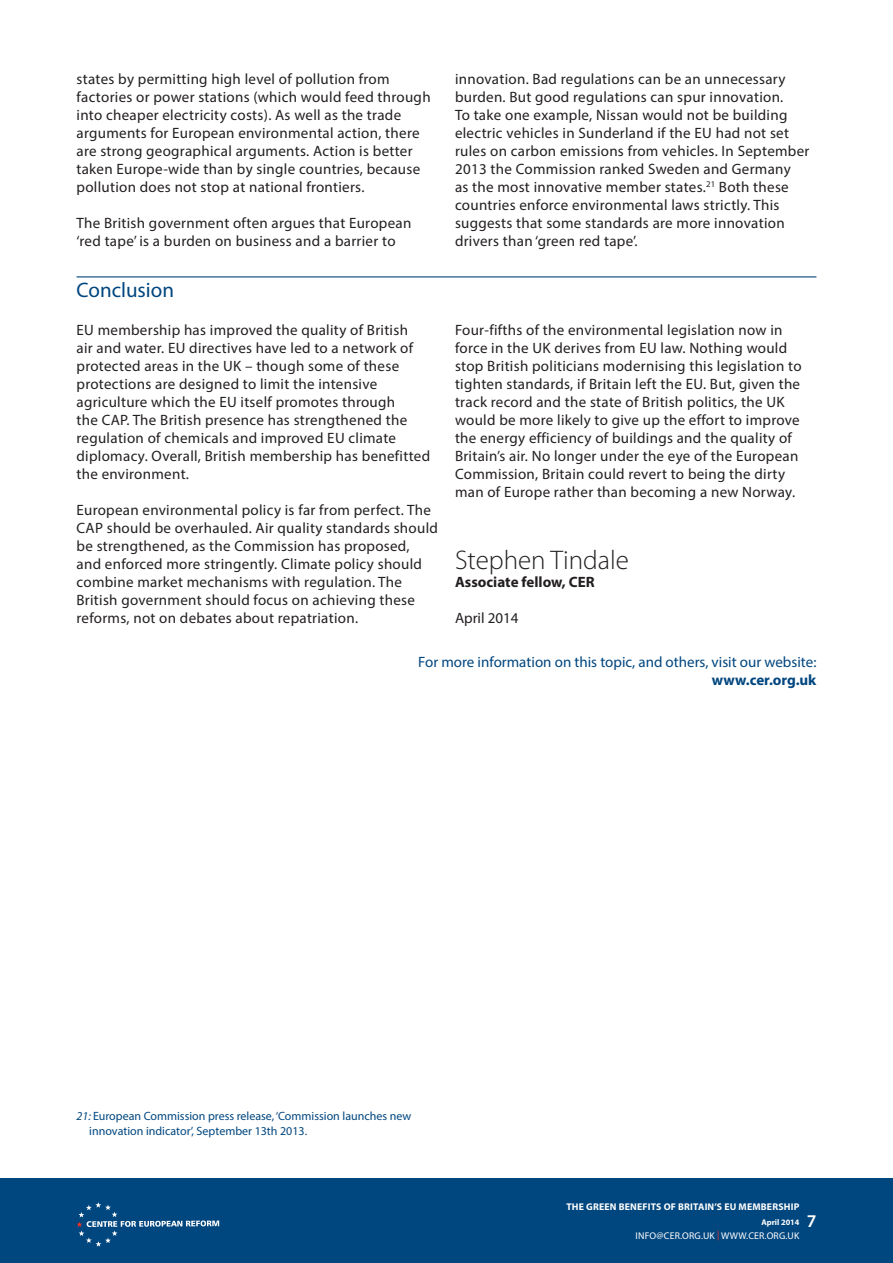
<style>
.page{position:relative;width:893px;height:1263px;background:#fff}
.page>*{position:absolute;margin:0;border:0;box-sizing:border-box;transform-origin:0 0}
.t1{font:300 27px "Myriad Pro";color:#231f20}
.t2{font:21px "Myriad Pro";color:#00467f}
.t3{font:600 18px "Myriad Pro";color:#fff}
.t4{font:15px/18px "Myriad Pro";letter-spacing:.02em;color:#231f20}
.t5{font:15px "Myriad Pro";color:#00467f}
.t6{font:700 15px "Myriad Pro";color:#231f20}
.t7{font:700 15px "Myriad Pro";color:#00467f}
.t8{font:15px "Myriad Pro";color:#231f20}
.t9{font:12px/15px "Myriad Pro";color:#00467f}
.t10{font:700 9.75px "Myriad Pro";letter-spacing:.02em;color:#fff}
.t11{font:9.75px "Myriad Pro";letter-spacing:.02em;color:#fff}
.t12{font:700 8.25px "Myriad Pro";color:#fff}
.s1{font-style:italic}
.s2{color:#ee3224}
</style>
<div class="page">
<div style="left:0;top:1178px;width:893px;height:85px;background:#00467f"></div>
<svg style="left:77px;top:1202px;width:142px;height:45px"></svg>
<hr style="left:77px;top:276px;width:739px;height:1px;background:#00467f">
<p class="t4" style="left:77px;top:71px;width:356px">states by permitting high level of pollution from factories or power stations (which would feed through into cheaper electricity costs). As well as the trade arguments for European environmental action, there are strong geographical arguments. Action is better taken Europe-wide than by single countries, because pollution does not stop at national frontiers.</p>
<p class="t4" style="left:77px;top:215px;width:336px">The British government often argues that European ‘red tape’ is a burden on business and a barrier to</p>
<p class="t4" style="left:455px;top:71px;width:356px">innovation. Bad regulations can be an unnecessary burden. But good regulations can spur innovation.<br>To take one example, Nissan would not be building electric vehicles in Sunderland if the EU had not set rules on carbon emissions from vehicles. In September 2013 the Commission ranked Sweden and Germany<br>as the most innovative member states.<sup>21</sup> Both these countries enforce environmental laws strictly. This suggests that some standards are more innovation drivers than ‘green red tape’.</p>
<h2 class="t2" style="left:77px;top:282px;width:99px">Conclusion</h2>
<p class="t4" style="left:77px;top:322px;width:355px">EU membership has improved the quality of British<br>air and water. EU directives have led to a network of protected areas in the UK – though some of these protections are designed to limit the intensive agriculture which the EU itself promotes through<br>the CAP. The British presence has strengthened the regulation of chemicals and improved EU climate diplomacy. Overall, British membership has benefitted the environment.</p>
<p class="t4" style="left:77px;top:502px;width:363px">European environmental policy is far from perfect. The CAP should be overhauled. Air quality standards should be strengthened, as the Commission has proposed, and enforced more stringently. Climate policy should combine market mechanisms with regulation. The British government should focus on achieving these reforms, not on debates about repatriation.</p>
<p class="t4" style="left:455px;top:322px;width:348px">Four-fifths of the environmental legislation now in force in the UK derives from EU law. Nothing would stop British politicians modernising this legislation to tighten standards, if Britain left the EU. But, given the track record and the state of British politics, the UK would be more likely to give up the effort to improve the energy efficiency of buildings and the quality of Britain’s air. No longer under the eye of the European Commission, Britain could revert to being the dirty man of Europe rather than becoming a new Norway.</p>
<h1 class="t1" style="left:455px;top:550px;width:175px">Stephen Tindale</h1>
<p class="t6" style="left:455px;top:576px;width:141px">Associate fellow, CER</p>
<p class="t8" style="left:455px;top:612px;width:65px">April 2014</p>
<p class="t5" style="left:418px;top:656px;width:400px">For more information on this topic, and others, visit our website:</p>
<p class="t7" style="left:712px;top:674px;width:106px">www.cer.org.uk</p>
<p class="t9" style="left:89px;top:1109px;width:323px;text-indent:-13px"><span class="s1">21:</span> European Commission press release, ‘Commission launches new innovation indicator’, September 13th 2013.</p>
<p class="t10" style="left:566px;top:1203px;width:234px">THE GREEN BENEFITS OF BRITAIN’S EU MEMBERSHIP</p>
<p class="t12" style="left:761px;top:1219px;width:40px">April 2014</p>
<p class="t11" style="left:636px;top:1232px;width:165px">INFO@CER.ORG.UK <span class="s2">|</span> WWW.CER.ORG.UK</p>
<p class="t3" style="left:807px;top:1215px;width:11px">7</p>
</div>
